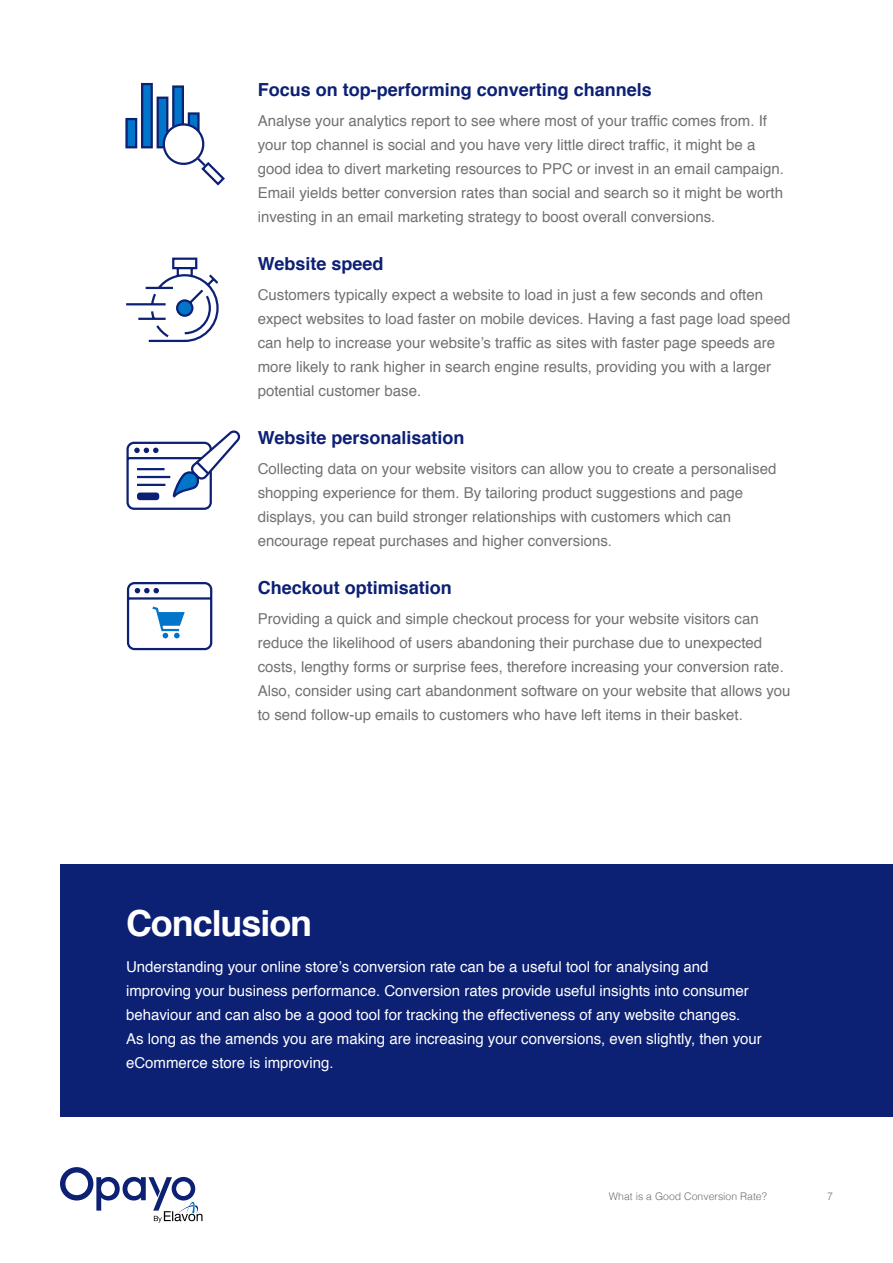
<style>
.page{position:relative;width:893px;height:1263px;background:#fff}
.page>*{position:absolute;margin:0;border:0;box-sizing:border-box;transform-origin:0 0}
.t1{font:700 36px "Helvetica";letter-spacing:-.03em;color:#fff}
.t2{font:700 18px "Helvetica";color:#0c2074}
.t3{font:15px/24px "Helvetica";color:#707271}
.t4{font:15px/24px "Helvetica";color:#fff}
.t5{font:300 10.5px "Helvetica";color:#707271}
</style>
<div class="page">
<div style="left:60px;top:864px;width:833px;height:253px;background:#0c2074"></div>
<div style="left:125px;top:118px;width:12px;height:30px;background:#0075c9;border:2px solid #0c2074"></div>
<div style="left:141px;top:83px;width:12px;height:65px;background:#0075c9;border:2px solid #0c2074"></div>
<svg style="left:156px;top:85px;width:69px;height:101px"></svg>
<svg style="left:126px;top:257px;width:93px;height:86px"></svg>
<svg style="left:126px;top:430px;width:115px;height:80px"></svg>
<svg style="left:126px;top:582px;width:87px;height:69px"></svg>
<svg style="left:60px;top:1167px;width:142px;height:55px"></svg>
<p class="t2" style="left:258px;top:75px;width:396px">Focus on top-performing converting channels</p>
<p class="t3" style="left:258px;top:109px;width:528px">Analyse your analytics report to see where most of your traffic comes from. If your top channel is social and you have very little direct traffic, it might be a good idea to divert marketing resources to PPC or invest in an email campaign.<br>Email yields better conversion rates than social and search so it might be worth investing in an email marketing strategy to boost overall conversions.</p>
<p class="t2" style="left:258px;top:249px;width:127px">Website speed</p>
<p class="t3" style="left:258px;top:283px;width:534px">Customers typically expect a website to load in just a few seconds and often expect websites to load faster on mobile devices. Having a fast page load speed can help to increase your website’s traffic as sites with faster page speeds are more likely to rank higher in search engine results, providing you with a larger potential customer base.</p>
<p class="t2" style="left:258px;top:423px;width:208px">Website personalisation</p>
<p class="t3" style="left:258px;top:457px;width:520px">Collecting data on your website visitors can allow you to create a personalised shopping experience for them. By tailoring product suggestions and page displays, you can build stronger relationships with customers which can encourage repeat purchases and higher conversions.</p>
<p class="t2" style="left:258px;top:573px;width:196px">Checkout optimisation</p>
<p class="t3" style="left:258px;top:607px;width:534px">Providing a quick and simple checkout process for your website visitors can reduce the likelihood of users abandoning their purchase due to unexpected costs, lengthy forms or surprise fees, therefore increasing your conversion rate.<br>Also, consider using cart abandonment software on your website that allows you to send follow-up emails to customers who have left items in their basket.</p>
<h1 class="t1" style="left:126px;top:894px;width:188px">Conclusion</h1>
<p class="t4" style="left:126px;top:955px;width:637px">Understanding your online store’s conversion rate can be a useful tool for analysing and improving your business performance. Conversion rates provide useful insights into consumer behaviour and can also be a good tool for tracking the effectiveness of any website changes.<br>As long as the amends you are making are increasing your conversions, even slightly, then your eCommerce store is improving.</p>
<p class="t5" style="left:609px;top:1187px;width:160px">What is a Good Conversion Rate?</p>
<p class="t5" style="left:827px;top:1187px;width:7px">7</p>
</div>
